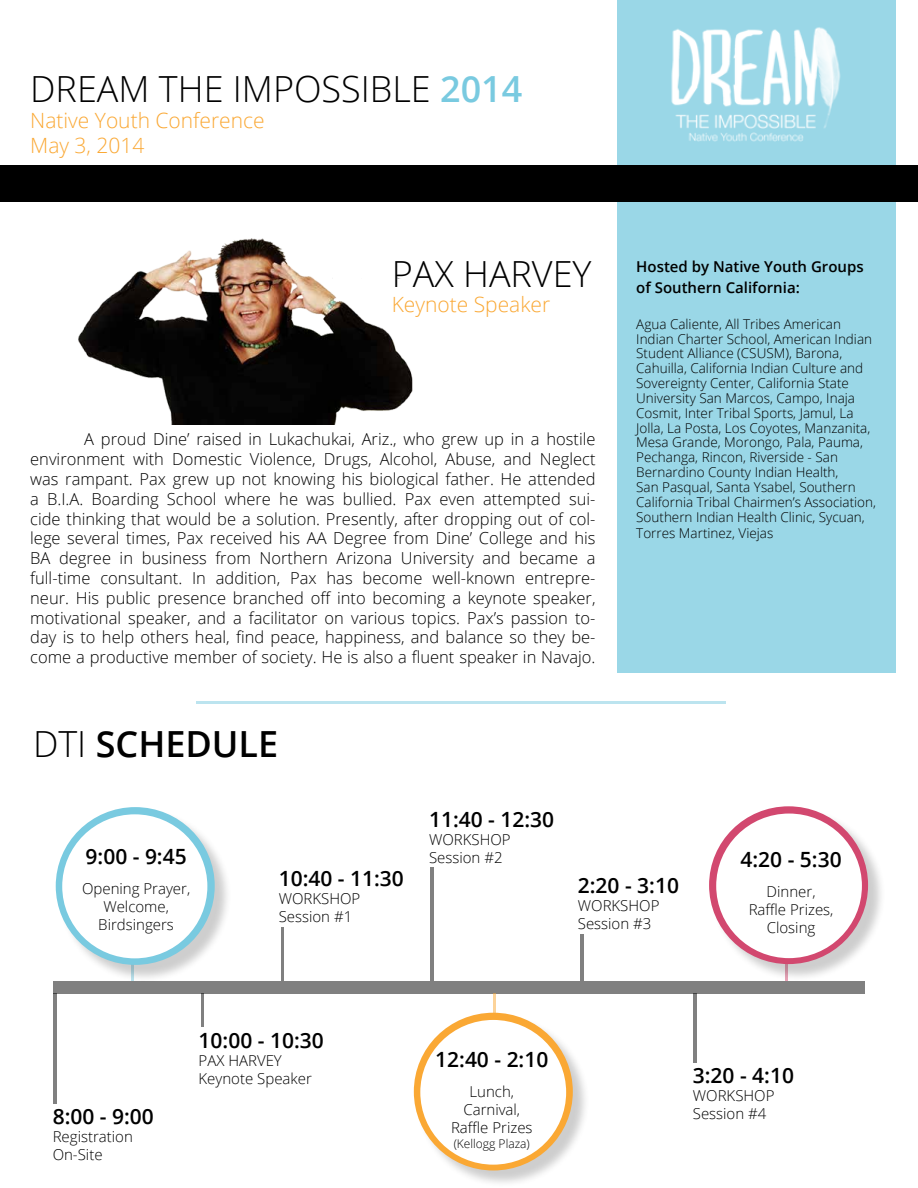
<style>
.page{position:relative;width:918px;height:1188px;background:#fff}
.page>*{position:absolute;margin:0;border:0;box-sizing:border-box;transform-origin:0 0}
.t1{font:300 36px "Open Sans";color:#000}
.t2{font:600 36px "Open Sans";color:#000}
.t3{font:600 21px "Open Sans";color:#000}
.t4{font:300 21px/25.2px "Open Sans";color:#faa834}
.t5{font:300 16.5px/19.8px "Open Sans";color:#000;text-align:justify}
.t6{font:300 15px/18px "Open Sans";color:#000}
.t7{font:600 15px/21px "Open Sans";color:#000}
.t8{font:300 13.5px/14.9px "Open Sans";color:#000}
.t9{font:300 12px "Open Sans";color:#000}
.s1{font-weight:600;color:#79cae0}
.s2{font-weight:300}
</style>
<div class="page">
<div style="left:710px;top:808px;width:176px;height:173px;background:#000;opacity:.2"></div>
<div style="left:709px;top:806px;width:159px;height:158px;background:#d2486f;border-radius:50%"></div>
<div style="left:716px;top:814px;width:146px;height:144px;background:#fff;border-radius:50%"></div>
<div style="left:415px;top:1014px;width:176px;height:174px;background:#000;opacity:.2"></div>
<div style="left:414px;top:1013px;width:159px;height:157px;background:#faa834;border-radius:50%"></div>
<div style="left:420px;top:1020px;width:146px;height:145px;background:#fff;border-radius:50%"></div>
<div style="left:617px;top:0;width:278px;height:673px;background:#9ad7e7"></div>
<div style="left:54px;top:981px;width:811px;height:12px;background:#808080"></div>
<div style="left:57px;top:808px;width:176px;height:174px;background:#000;opacity:.2"></div>
<div style="left:56px;top:807px;width:159px;height:158px;background:#79cae0;border-radius:50%"></div>
<div style="left:62px;top:814px;width:145px;height:144px;background:#fff;border-radius:50%"></div>
<hr style="left:54px;top:993px;width:3px;height:110px;background:#000">
<hr style="left:201px;top:993px;width:3px;height:34px;background:#000">
<hr style="left:281px;top:928px;width:3px;height:53px;background:#000">
<hr style="left:431px;top:868px;width:3px;height:113px;background:#000">
<hr style="left:493px;top:993px;width:3px;height:20px;background:#faa834">
<hr style="left:580px;top:934px;width:3px;height:47px;background:#000">
<hr style="left:694px;top:993px;width:3px;height:70px;background:#000">
<hr style="left:197px;top:701px;width:529px;height:2px;background:#79cae0">
<div style="left:0;top:165px;width:918px;height:37px;background:#000"></div>
<img style="left:78px;top:238px;width:335px;height:186px">
<img style="left:671px;top:27px;width:170px;height:115px">
<h1 class="t1" style="left:30px;top:65px;width:494px">DREAM THE IMPOSSIBLE <span class="s1">2014</span></h1>
<p class="t4" style="left:30px;top:107px;width:236px">Native Youth Conference<br>May 3, 2014</p>
<h1 class="t1" style="left:392px;top:249px;width:201px">PAX HARVEY</h1>
<p class="t4" style="left:392px;top:292px;width:160px">Keynote Speaker</p>
<p class="t5" style="left:30px;top:429px;width:567px;text-indent:54px">A proud Dine’ raised in Lukachukai, Ariz., who grew up in a hostile environment with Domestic Violence, Drugs, Alcohol, Abuse, and Neglect was rampant. Pax grew up not knowing his biological father. He attended a B.I.A. Boarding School where he was bullied. Pax even attempted sui&shy;cide thinking that would be a solution. Presently, after dropping out of col&shy;lege several times, Pax received his AA Degree from Dine’ College and his BA degree in business from Northern Arizona University and became a full-time consultant. In addition, Pax has become well-known entrepre&shy;neur. His public presence branched off into becoming a keynote speaker, motivational speaker, and a facilitator on various topics. Pax’s passion to&shy;day is to help others heal, find peace, happiness, and balance so they be&shy;come a productive member of society. He is also a fluent speaker in Navajo.</p>
<h1 class="t2" style="left:33px;top:719px;width:247px"><span class="s2">DTI</span> SCHEDULE</h1>
<p class="t7" style="left:636px;top:256px;width:229px">Hosted by Native Youth Groups of Southern California:</p>
<p class="t8" style="left:636px;top:316px;width:241px">Agua Caliente, All Tribes American Indian Charter School, American Indian Student Alliance (CSUSM), Barona, Cahuilla, California Indian Culture and Sovereignty Center, California State University San Marcos, Campo, Inaja Cosmit, Inter Tribal Sports, Jamul, La Jolla, La Posta, Los Coyotes, Manzanita, Mesa Grande, Morongo, Pala, Pauma, Pechanga, Rincon, Riverside - San Bernardino County Indian Health,<br>San Pasqual, Santa Ysabel, Southern California Tribal Chairmen’s Association, Southern Indian Health Clinic, Sycuan,</p>
<p class="t8" style="left:636px;top:526px;width:139px">Torres Martinez, Viejas</p>
<p class="t3" style="left:86px;top:842px;width:103px">9:00 - 9:45</p>
<p class="t6" style="left:82px;top:880px;width:110px;text-align:center">Opening Prayer,<br>Welcome,<br>Birdsingers</p>
<p class="t3" style="left:279px;top:863px;width:127px">10:40 - 11:30</p>
<p class="t6" style="left:279px;top:889px;width:83px">WORKSHOP<br>Session #1</p>
<p class="t3" style="left:429px;top:804px;width:127px">11:40 - 12:30</p>
<p class="t6" style="left:429px;top:830px;width:83px">WORKSHOP<br>Session #2</p>
<p class="t3" style="left:578px;top:871px;width:103px">2:20 - 3:10</p>
<p class="t6" style="left:578px;top:896px;width:83px">WORKSHOP<br>Session #3</p>
<p class="t3" style="left:741px;top:845px;width:103px">4:20 - 5:30</p>
<p class="t6" style="left:749px;top:882px;width:86px;text-align:center">Dinner,<br>Raffle Prizes,<br>Closing</p>
<p class="t3" style="left:53px;top:1102px;width:103px">8:00 - 9:00</p>
<p class="t6" style="left:53px;top:1127px;width:82px">Registration<br>On-Site</p>
<p class="t3" style="left:199px;top:1026px;width:127px">10:00 - 10:30</p>
<p class="t6" style="left:199px;top:1051px;width:115px">PAX HARVEY<br>Keynote Speaker</p>
<p class="t3" style="left:435px;top:1045px;width:115px">12:40 - 2:10</p>
<p class="t6" style="left:451px;top:1082px;width:83px;text-align:center">Lunch,<br>Carnival,<br>Raffle Prizes</p>
<p class="t9" style="left:454px;top:1135px;width:78px">(Kellogg Plaza)</p>
<p class="t3" style="left:693px;top:1061px;width:103px">3:20 - 4:10</p>
<p class="t6" style="left:693px;top:1086px;width:83px">WORKSHOP<br>Session #4</p>
</div>
